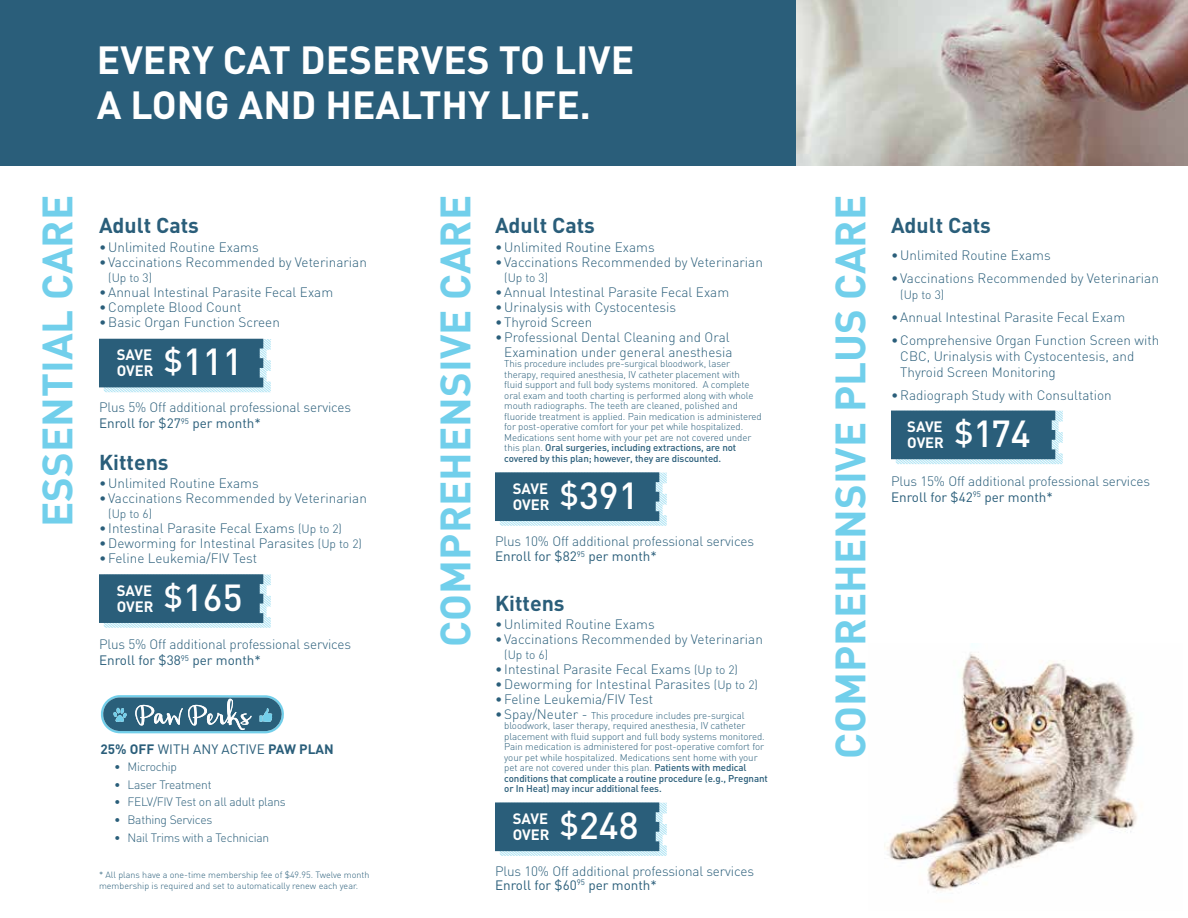
<style>
.page{position:relative;width:1188px;height:918px;background:#fff}
.page>*{position:absolute;margin:0;border:0;box-sizing:border-box;transform-origin:0 0}
.t1{font:700 41.85px "DIN";color:#71cfeb}
.t2{font:700 38.85px/44.5px "DIN";color:#fff}
.t3{font:700 21.3px "DIN";color:#2a5e7a}
.t4{font:700 14.85px/15.9px "DIN";color:#fff}
.t5{font:300 13.5px/16.2px "DIN";color:#2a5e7a}
.t6{font:700 13.5px "DIN";color:#2a5e7a}
.t7{font:300 12px "DIN";letter-spacing:-.02em;color:#2a5e7a}
.t8{font:300 9.75px/10.5px "DIN";letter-spacing:-.01em;color:#2a5e7a}
.t9{font:300 9px/10.5px "DIN";color:#2a5e7a}
.s1{font-weight:500}
.s2{font-weight:500;font-size:37.2px}
.s3{font-weight:400}
.s4{font-size:12px}
.s5{font-size:13.5px}
</style>
<div class="page">
<svg style="left:101px;top:695px;width:183px;height:38px;background:#598aa1"></svg>
<svg style="left:495px;top:472px;width:172px;height:54px;background:#42738c"></svg>
<svg style="left:495px;top:802px;width:172px;height:54px;background:#42738c"></svg>
<svg style="left:891px;top:411px;width:172px;height:53px;background:#41718b"></svg>
<svg style="left:99px;top:574px;width:172px;height:54px;background:#42738c"></svg>
<svg style="left:99px;top:339px;width:172px;height:53px;background:#40718a"></svg>
<img style="left:884px;top:643px;width:253px;height:248px">
<div style="left:0;top:0;width:796px;height:166px;background:#2a5e7a"></div>
<img style="left:796px;top:0;width:392px;height:166px">
<h2 class="t2" style="left:97px;top:36px;width:539px">EVERY CAT DESERVES TO LIVE<br>A LONG AND HEALTHY LIFE.</h2>
<h1 class="t1" style="left:30px;top:527px;width:333px;rotate:-90deg">ESSENTIAL CARE</h1>
<h1 class="t1" style="left:428px;top:647px;width:453px;rotate:-90deg">COMPREHENSIVE CARE</h1>
<h1 class="t1" style="left:823px;top:759px;width:566px;rotate:-90deg">COMPREHENSIVE PLUS CARE</h1>
<h3 class="t3" style="left:99px;top:212px;width:102px">Adult Cats</h3>
<p class="t5" style="left:99px;top:239px;width:161px">•Unlimited Routine Exams</p>
<p class="t5" style="left:99px;top:254px;width:269px">• Vaccinations Recommended by Veterinarian</p>
<p class="t7" style="left:108px;top:270px;width:45px">(Up to 3)</p>
<p class="t5" style="left:99px;top:284px;width:236px">•Annual Intestinal Parasite Fecal Exam</p>
<p class="t5" style="left:99px;top:299px;width:144px">•Complete Blood Count</p>
<p class="t5" style="left:99px;top:314px;width:182px">•Basic Organ Function Screen</p>
<h3 class="t3" style="left:495px;top:212px;width:102px">Adult Cats</h3>
<p class="t5" style="left:495px;top:239px;width:161px">•Unlimited Routine Exams</p>
<p class="t5" style="left:495px;top:254px;width:269px">• Vaccinations Recommended by Veterinarian</p>
<p class="t7" style="left:504px;top:270px;width:45px">(Up to 3)</p>
<p class="t5" style="left:495px;top:284px;width:236px">•Annual Intestinal Parasite Fecal Exam</p>
<p class="t5" style="left:495px;top:299px;width:183px">•Urinalysis with Cystocentesis</p>
<p class="t5" style="left:495px;top:314px;width:99px">• Thyroid Screen</p>
<p class="t5" style="left:495px;top:329px;width:239px;line-height:15px;text-align:right">•Professional Dental Cleaning and Oral<br>Examination under general anesthesia</p>
<p class="t8" style="left:504px;top:358px;width:259px">This procedure includes pre-surgical bloodwork, laser therapy, required anesthesia, IV catheter placement with<br>fluid support and full body systems monitored. A complete oral exam and tooth charting is performed along with whole mouth radiographs. The teeth are cleaned, polished and fluoride treatment is applied. Pain medication is administered for post-operative comfort for your pet while hospitalized.<br>Medications sent home with your pet are not covered under this plan. <span class="s1">Oral surgeries, including extractions, are not covered by this plan; however, they are discounted.</span></p>
<p class="t4" style="left:117px;top:346px;width:127px">SAVE<br>OVER <sup>$</sup><span class="s2">111</span></p>
<p class="t5" style="left:99px;top:399px;width:254px">Plus 5% Off additional professional services<br><span class="s3">Enroll for $27</span><sup>95</sup> <span class="s3">per month*</span></p>
<h3 class="t3" style="left:99px;top:448px;width:71px">Kittens</h3>
<p class="t5" style="left:99px;top:475px;width:161px">•Unlimited Routine Exams</p>
<p class="t5" style="left:99px;top:490px;width:269px">• Vaccinations Recommended by Veterinarian</p>
<p class="t7" style="left:108px;top:506px;width:45px">(Up to 6)</p>
<p class="t5" style="left:99px;top:520px;width:245px">• Intestinal Parasite Fecal Exams <span class="s4">(Up to 2)</span></p>
<p class="t5" style="left:99px;top:535px;width:264px">•Deworming for Intestinal Parasites <span class="s4">(Up to 2)</span></p>
<p class="t5" style="left:99px;top:550px;width:160px">• Feline Leukemia/FIV Test</p>
<p class="t4" style="left:513px;top:480px;width:127px">SAVE<br>OVER <sup>$</sup><span class="s2">391</span></p>
<p class="t5" style="left:495px;top:534px;width:261px;line-height:15px">Plus 10% Off additional professional services<br><span class="s3">Enroll for $82</span><sup>95</sup> <span class="s3">per month*</span></p>
<p class="t4" style="left:117px;top:582px;width:127px">SAVE<br>OVER <sup>$</sup><span class="s2">165</span></p>
<h3 class="t3" style="left:495px;top:589px;width:71px">Kittens</h3>
<p class="t5" style="left:495px;top:616px;width:161px">•Unlimited Routine Exams</p>
<p class="t5" style="left:495px;top:631px;width:269px">• Vaccinations Recommended by Veterinarian</p>
<p class="t7" style="left:504px;top:647px;width:45px">(Up to 6)</p>
<p class="t5" style="left:495px;top:661px;width:245px">• Intestinal Parasite Fecal Exams <span class="s4">(Up to 2)</span></p>
<p class="t5" style="left:495px;top:676px;width:264px">•Deworming for Intestinal Parasites <span class="s4">(Up to 2)</span></p>
<p class="t5" style="left:495px;top:691px;width:160px">•Feline Leukemia/FIV Test</p>
<p class="t8" style="left:504px;top:710px;width:265px;text-indent:-9px"><span class="s5">•Spay/Neuter -</span> This procedure includes pre-surgical bloodwork, laser therapy, required anesthesia, IV catheter placement with fluid support and full body systems monitored.<br>Pain medication is administered for post-operative comfort for your pet while hospitalized. Medications sent home with your pet are not covered under this plan. <span class="s1">Patients with medical conditions that complicate a routine procedure (e.g., Pregnant or In Heat) may incur additional fees.</span></p>
<p class="t5" style="left:99px;top:636px;width:254px">Plus 5% Off additional professional services<br><span class="s3">Enroll for $38</span><sup>95</sup> <span class="s3">per month*</span></p>
<p class="t6" style="left:101px;top:740px;width:235px">25% OFF <span class="s3">WITH ANY ACTIVE</span> PAW PLAN</p>
<p class="t7" style="left:114px;top:759px;width:65px">• Microchip</p>
<p class="t7" style="left:114px;top:777px;width:99px">• Laser Treatment</p>
<p class="t7" style="left:114px;top:795px;width:173px">• FELV/FIV Test on all adult plans</p>
<p class="t7" style="left:114px;top:812px;width:100px">• Bathing Services</p>
<p class="t7" style="left:114px;top:830px;width:157px">• Nail Trims with a Technician</p>
<p class="t4" style="left:513px;top:810px;width:127px">SAVE<br>OVER <sup>$</sup><span class="s2">248</span></p>
<p class="t9" style="left:99px;top:870px;width:272px">* All plans have a one-time membership fee of $49.95. Twelve month membership is required and set to automatically renew each year.</p>
<p class="t5" style="left:495px;top:864px;width:261px;line-height:13.5px">Plus 10% Off additional professional services<br><span class="s3">Enroll for $60</span><sup>95</sup> <span class="s3">per month*</span></p>
<h3 class="t3" style="left:891px;top:212px;width:102px">Adult Cats</h3>
<p class="t5" style="left:891px;top:246px;width:161px">•Unlimited Routine Exams</p>
<p class="t5" style="left:891px;top:269px;width:269px">• Vaccinations Recommended by Veterinarian</p>
<p class="t7" style="left:900px;top:287px;width:45px">(Up to 3)</p>
<p class="t5" style="left:891px;top:309px;width:236px">•Annual Intestinal Parasite Fecal Exam</p>
<p class="t5" style="left:900px;top:332px;width:261px;text-indent:-9px">•Comprehensive Organ Function Screen with<br>CBC, Urinalysis with Cystocentesis, and<br>Thyroid Screen Monitoring</p>
<p class="t5" style="left:891px;top:387px;width:222px">•Radiograph Study with Consultation</p>
<p class="t4" style="left:907px;top:418px;width:125px">SAVE<br>OVER <sup>$</sup><span class="s2">174</span></p>
<p class="t5" style="left:891px;top:473px;width:261px">Plus 15% Off additional professional services<br><span class="s3">Enroll for $42</span><sup>95</sup> <span class="s3">per month*</span></p>
</div>
